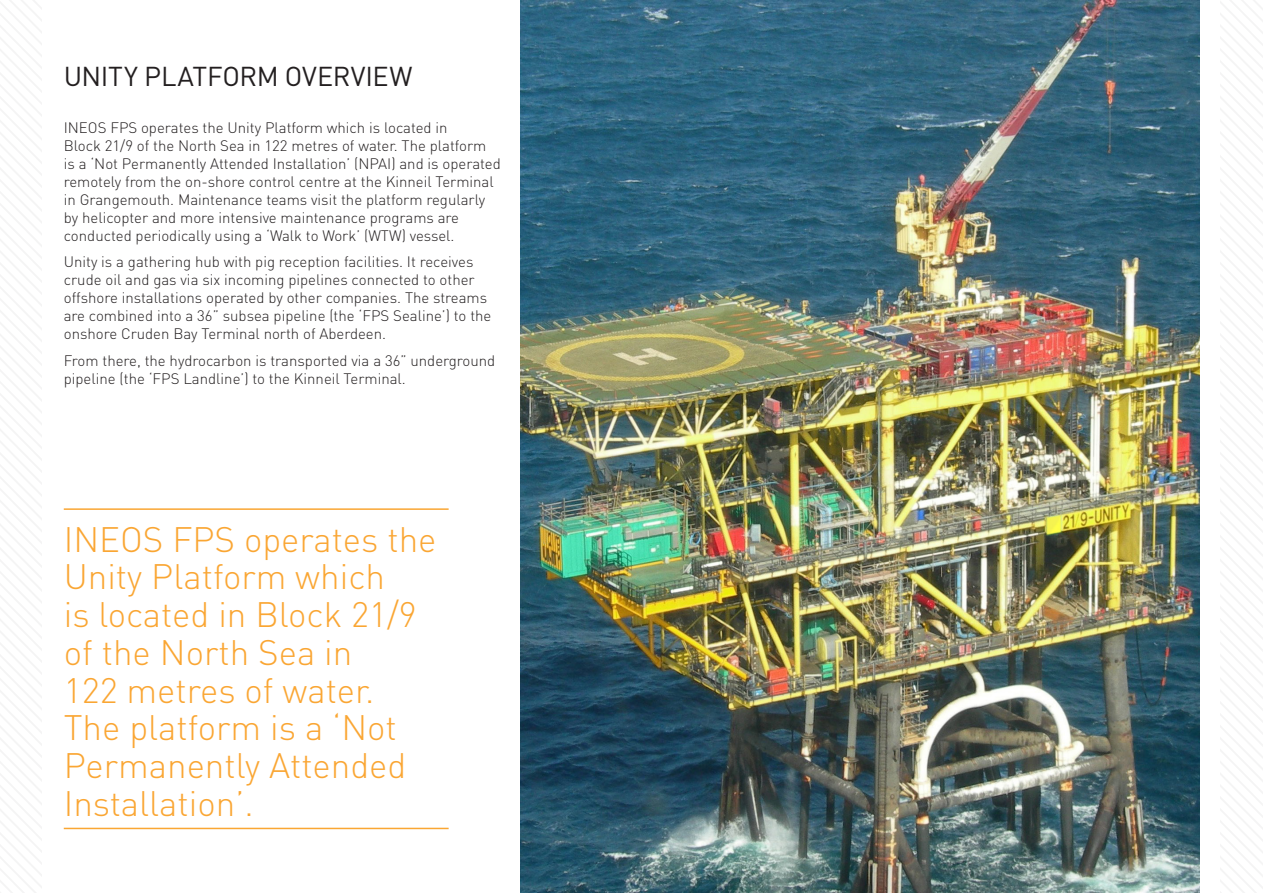
<style>
.page{position:relative;width:1263px;height:893px;background:#fff}
.page>*{position:absolute;margin:0;border:0;box-sizing:border-box;transform-origin:0 0}
.t1{font:300 34.95px/37.8px "DIN";color:#faa633}
.Heading{font:27px "DIN";letter-spacing:-.01em;color:#231f20}
.t2{font:300 15px/18px "DIN";color:#231f20}
</style>
<div class="page">
<svg style="left:1220px;top:0;width:43px;height:213px"></svg>
<img style="left:521px;top:0;width:678px;height:893px">
<hr style="left:64px;top:508px;width:385px;height:2px;background:#faa633">
<hr style="left:64px;top:828px;width:385px;height:1px;background:#faa633">
<p class="Heading" style="left:64px;top:59px;width:350px">UNITY PLATFORM OVERVIEW</p>
<p class="t2" style="left:64px;top:118px;width:439px">INEOS FPS operates the Unity Platform which is located in<br>Block 21/9 of the North Sea in 122 metres of water. The platform is a ‘Not Permanently Attended Installation’ (NPAI) and is operated remotely from the on-shore control centre at the Kinneil Terminal in Grangemouth. Maintenance teams visit the platform regularly by helicopter and more intensive maintenance programs are conducted periodically using a ‘Walk to Work’ (WTW) vessel.</p>
<p class="t2" style="left:64px;top:253px;width:429px">Unity is a gathering hub with pig reception facilities. It receives crude oil and gas via six incoming pipelines connected to other offshore installations operated by other companies. The streams are combined into a 36” subsea pipeline (the ‘FPS Sealine’) to the onshore Cruden Bay Terminal north of Aberdeen.</p>
<p class="t2" style="left:64px;top:351px;width:433px">From there, the hydrocarbon is transported via a 36” underground pipeline (the ‘FPS Landline’) to the Kinneil Terminal.</p>
<p class="t1" style="left:64px;top:520px;width:374px">INEOS FPS operates the<br>Unity Platform which<br>is located in Block 21/9 of the North Sea in<br>122 metres of water.<br>The platform is a ‘Not<br>Permanently Attended<br>Installation’.</p>
</div>
